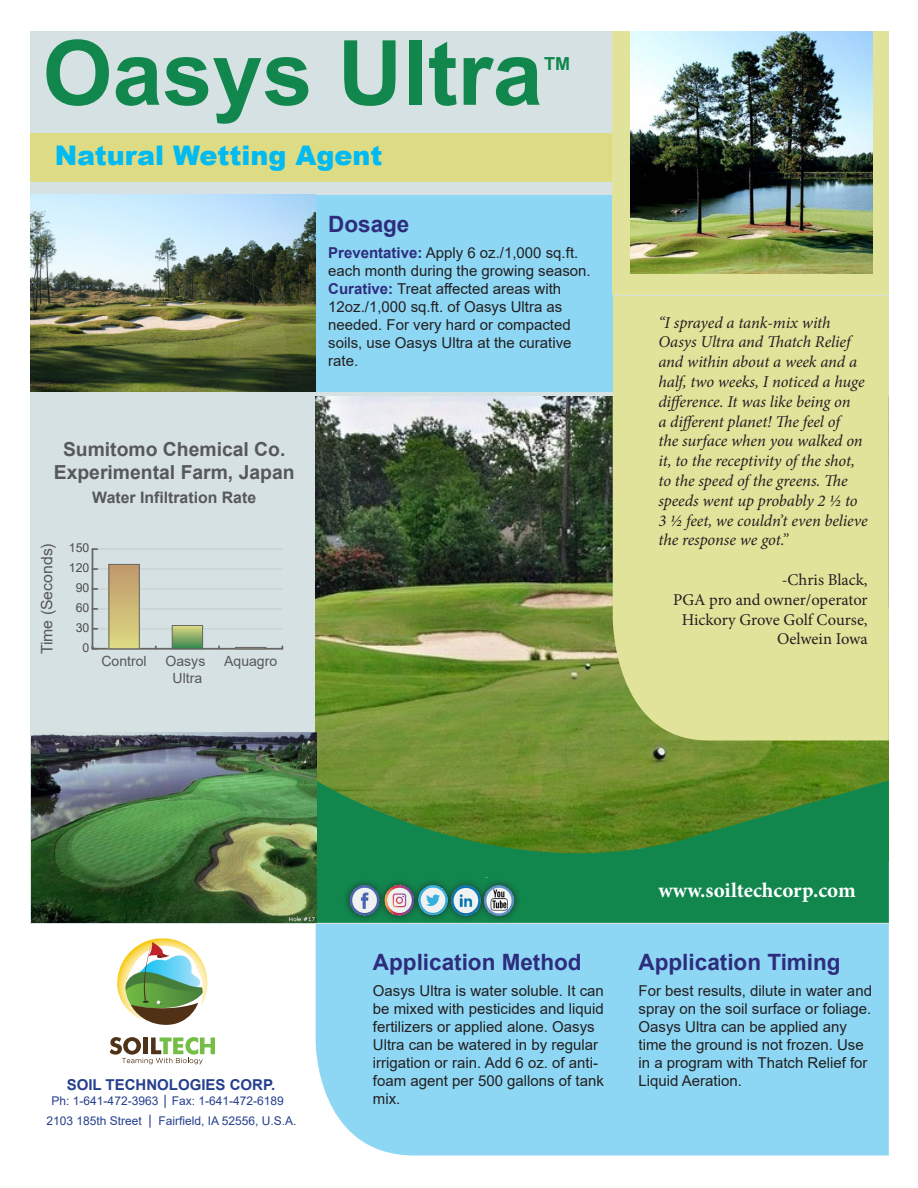
<style>
.page{position:relative;width:918px;height:1188px;background:#fff}
.page>*{position:absolute;margin:0;border:0;box-sizing:border-box;transform-origin:0 0}
.t1{font:700 90px "Arial";color:#11874e}
.t2{font:900 27px "Arial";color:#00baf1}
.t3{font:700 22.5px "Arial";color:#2e2c7d}
.t4{font:700 21px "Minion Pro";letter-spacing:.005em;color:#fff}
.t5{font:700 19.35px/23.2px "Arial";color:#57585a;text-align:center}
.t6{font:700 18px "Arial";color:#11874e}
.t7{font:italic 16.5px/19.8px "Minion Pro";letter-spacing:-.01em;color:#231f20}
.t8{font:16.5px/19.8px "Minion Pro";letter-spacing:-.005em;color:#231f20;text-align:right}
.t9{font:700 15.75px "Arial";color:#57585a}
.t10{font:15.75px "Arial";color:#57585a}
.t11{font:15px/18px "Arial";color:#231f20}
.t12{font:700 15px "Arial";color:#253f8e}
.t13{font:14.1px "Arial";color:#57585a}
.t14{font:12.3px "Arial";color:#4c4c4c}
.t15{font:12px "Arial";color:#253f8e}
.s1{font-weight:700;color:#2e2c7d}
.s2{color:#fff}
</style>
<div class="page">
<div style="left:316px;top:923px;width:573px;height:233px;background:#8dd7f5"></div>
<div style="left:31px;top:31px;width:858px;height:892px;background:#d6e1e3"></div>
<img style="left:316px;top:396px;width:573px;height:384px">
<div style="left:613px;top:296px;width:276px;height:444px;background:#e2e39b"></div>
<svg style="left:316px;top:780px;width:573px;height:143px;background:#2e853e"></svg>
<svg style="left:164px;top:1095px;width:2px;height:13px"></svg>
<svg style="left:149px;top:1115px;width:2px;height:13px"></svg>
<svg style="left:117px;top:938px;width:91px;height:87px"></svg>
<svg style="left:110px;top:1037px;width:105px;height:27px"></svg>
<div style="left:316px;top:195px;width:297px;height:196px;background:#8dd7f5"></div>
<hr style="left:95px;top:628px;width:187px;height:2px;background:#666">
<hr style="left:95px;top:568px;width:187px;height:2px;background:#666">
<hr style="left:95px;top:588px;width:187px;height:2px;background:#666">
<hr style="left:95px;top:608px;width:187px;height:2px;background:#666">
<hr style="left:95px;top:548px;width:187px;height:2px;background:#666">
<hr style="left:92px;top:648px;width:190px;height:2px;background:#666">
<hr style="left:92px;top:549px;width:1px;height:100px;background:#666">
<div style="left:109px;top:564px;width:30px;height:85px;background:linear-gradient(to bottom,#bf976a,#dcda83)"></div>
<div style="left:108px;top:564px;width:32px;height:85px;border:1px solid #666"></div>
<svg style="left:174px;top:627px;width:27px;height:20px"></svg>
<div style="left:172px;top:625px;width:31px;height:24px;border:1px solid #666"></div>
<div style="left:235px;top:647px;width:31px;height:2px;border:1px solid #666"></div>
<div style="left:342px;top:871px;width:180px;height:53px;background:#231f20;opacity:.75"></div>
<img style="left:346px;top:878px;width:172px;height:40px">
<div style="left:31px;top:133px;width:585px;height:49px;background:#dddc84"></div>
<img style="left:31px;top:733px;width:285px;height:190px">
<img style="left:31px;top:195px;width:285px;height:196px">
<div style="left:613px;top:31px;width:276px;height:264px;background:#e2e39b"></div>
<img style="left:631px;top:32px;width:242px;height:241px">
<p class="t1" style="left:43px;top:10px;width:502px">Oasys Ultra</p>
<p class="t6" style="left:544px;top:51px;width:27px">TM</p>
<p class="t2" style="left:55px;top:136px;width:329px">Natural Wetting Agent</p>
<p class="t5" style="left:54px;top:438px;width:242px">Sumitomo Chemical Co.<br>Experimental Farm, Japan</p>
<p class="t9" style="left:92px;top:486px;width:165px">Water Infiltration Rate</p>
<p class="t10" style="left:36px;top:654px;width:113px;rotate:-90deg">Time (Seconds)</p>
<p class="t14" style="left:69px;top:540px;width:22px">150</p>
<p class="t14" style="left:69px;top:560px;width:22px">120</p>
<p class="t14" style="left:76px;top:580px;width:15px">90</p>
<p class="t14" style="left:76px;top:599px;width:15px">60</p>
<p class="t14" style="left:76px;top:619px;width:15px">30</p>
<p class="t14" style="left:83px;top:639px;width:8px">0</p>
<p class="t13" style="left:101px;top:651px;width:47px">Control</p>
<p class="t13" style="left:166px;top:651px;width:41px">Oasys</p>
<p class="t13" style="left:224px;top:651px;width:55px">Aquagro</p>
<p class="t13" style="left:173px;top:668px;width:31px">Ultra</p>
<p class="t3" style="left:328px;top:209px;width:83px">Dosage</p>
<p class="t11" style="left:328px;top:244px;width:264px"><span class="s1">Preventative:</span> Apply 6 oz./1,000 sq.ft. each month during the growing season.</p>
<p class="t11" style="left:328px;top:280px;width:245px"><span class="s1">Curative:</span> Treat affected areas with<br>12oz./1,000 sq.ft. of Oasys Ultra as needed. For very hard or compacted soils, use Oasys Ultra at the curative rate.</p>
<p class="t7" style="left:658px;top:312px;width:211px">“I sprayed a tank-mix with<br>Oasys Ultra and Thatch Relief and within about a week and a half, two weeks, I noticed a huge difference. It was like being on<br>a different planet! The feel of<br>the surface when you walked on it, to the receptivity of the shot, to the speed of the greens. The speeds went up probably 2 ½ to<br>3 ½ feet, we couldn’t even believe the response we got.”</p>
<p class="t8" style="left:782px;top:570px;width:88px">-Chris Black,</p>
<p class="t8" style="left:673px;top:590px;width:196px">PGA pro and owner/operator</p>
<p class="t8" style="left:682px;top:609px;width:187px">Hickory Grove Golf Course,<br>Oelwein Iowa</p>
<p class="t12" style="left:67px;top:1075px;width:210px">SOIL TECHNOLOGIES CORP.</p>
<p class="t15" style="left:52px;top:1092px;width:240px">Ph: 1-641-472-3963 Fax: 1-641-472-6189<span class="s2">9</span></p>
<p class="t15" style="left:46px;top:1112px;width:97px">2103 185th Street</p>
<p class="t15" style="left:158px;top:1112px;width:140px">Fairfield, IA 52556, U.S.A.</p>
<p class="t3" style="left:373px;top:946px;width:210px">Application Method</p>
<p class="t11" style="left:373px;top:981px;width:232px">Oasys Ultra is water soluble. It can be mixed with pesticides and liquid fertilizers or applied alone. Oasys<br>Ultra can be watered in by regular irrigation or rain. Add 6 oz. of anti&shy;foam agent per 500 gallons of tank mix.</p>
<p class="t4" style="left:658px;top:875px;width:199px">www.soiltechcorp.com</p>
<p class="t3" style="left:639px;top:946px;width:204px">Application Timing</p>
<p class="t11" style="left:639px;top:981px;width:235px">For best results, dilute in water and spray on the soil surface or foliage.</p>
<p class="t11" style="left:639px;top:1017px;width:230px">Oasys Ultra can be applied any time the ground is not frozen. Use in a program with Thatch Relief for<br>Liquid Aeration.</p>
</div>
